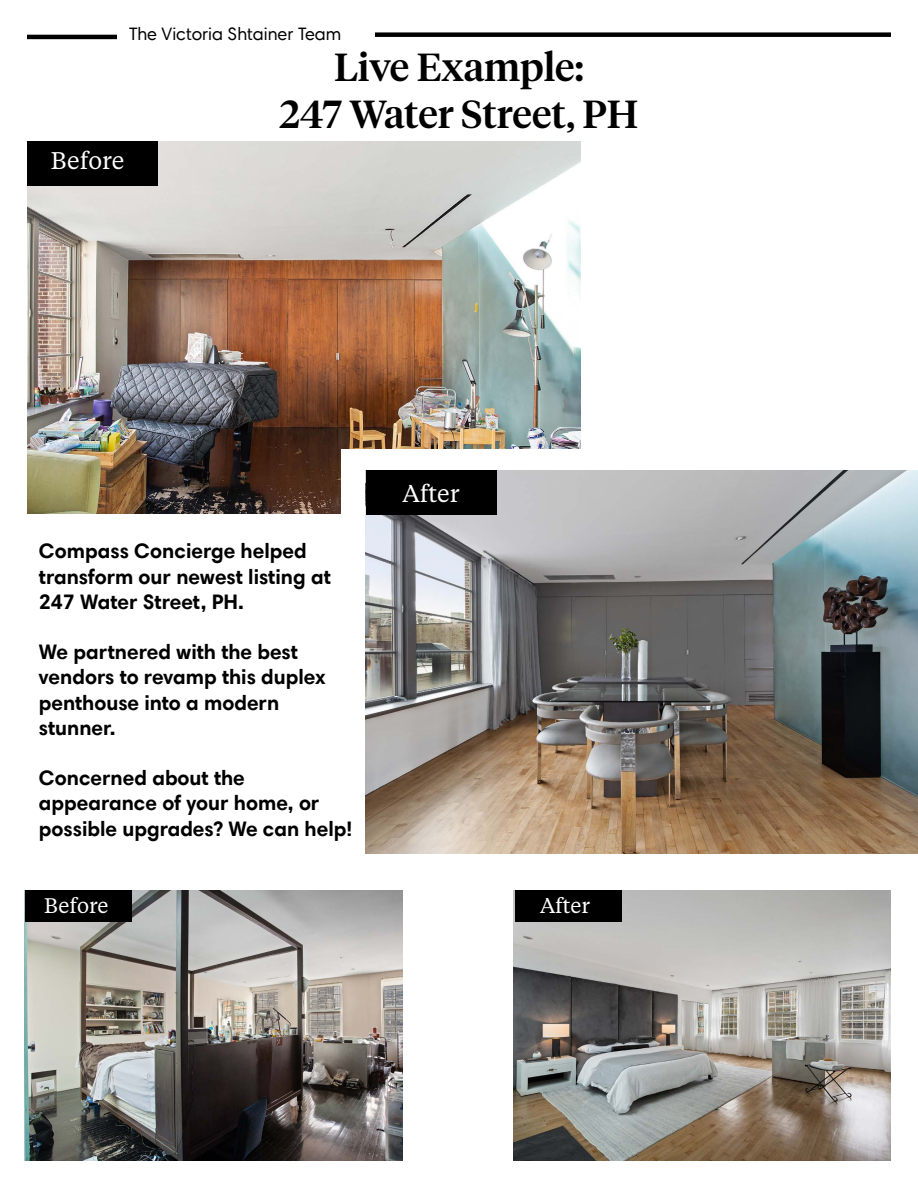
<style>
.page{position:relative;width:918px;height:1188px;background:#fff}
.page>*{position:absolute;margin:0;border:0;box-sizing:border-box;transform-origin:0 0}
.t1{font:500 39px/46.8px "Tiempos Headline";color:#000;text-align:center}
.t2{font:24px "Tiempos Text";color:#fff}
.t3{font:700 21px/25.2px "Harmonia Sans Pro";color:#000}
.t4{font:21px "Tiempos Text";color:#fff}
.t5{font:18px "Harmonia Sans Pro";color:#000}
</style>
<div class="page">
<div style="left:375px;top:32px;width:516px;height:5px;background:#000"></div>
<hr style="left:27px;top:35px;width:90px;height:4px;background:#000">
<img style="left:27px;top:142px;width:553px;height:371px">
<div style="left:27px;top:142px;width:131px;height:44px;background:#000"></div>
<div style="left:341px;top:450px;width:262px;height:228px;background:#fff"></div>
<img style="left:366px;top:471px;width:552px;height:382px">
<div style="left:366px;top:471px;width:130px;height:44px;background:#000"></div>
<img style="left:25px;top:891px;width:377px;height:270px">
<img style="left:513px;top:891px;width:378px;height:270px">
<div style="left:515px;top:891px;width:107px;height:31px;background:#000"></div>
<div style="left:25px;top:891px;width:107px;height:31px;background:#000"></div>
<p class="t5" style="left:129px;top:23px;width:214px">The Victoria Shtainer Team</p>
<h1 class="t1" style="left:280px;top:42px;width:360px">Live Example:<br>247 Water Street, PH</h1>
<p class="t2" style="left:51px;top:145px;width:75px">Before</p>
<p class="t3" style="left:39px;top:538px;width:294px">Compass Concierge helped transform our newest listing at<br>247 Water Street, PH.</p>
<p class="t3" style="left:39px;top:639px;width:288px">We partnered with the best vendors to revamp this duplex penthouse into a modern stunner.</p>
<p class="t3" style="left:39px;top:765px;width:315px">Concerned about the appearance of your home, or possible upgrades? We can help!</p>
<p class="t2" style="left:402px;top:477px;width:59px">After</p>
<p class="t4" style="left:44px;top:892px;width:66px">Before</p>
<p class="t4" style="left:540px;top:892px;width:52px">After</p>
</div>
